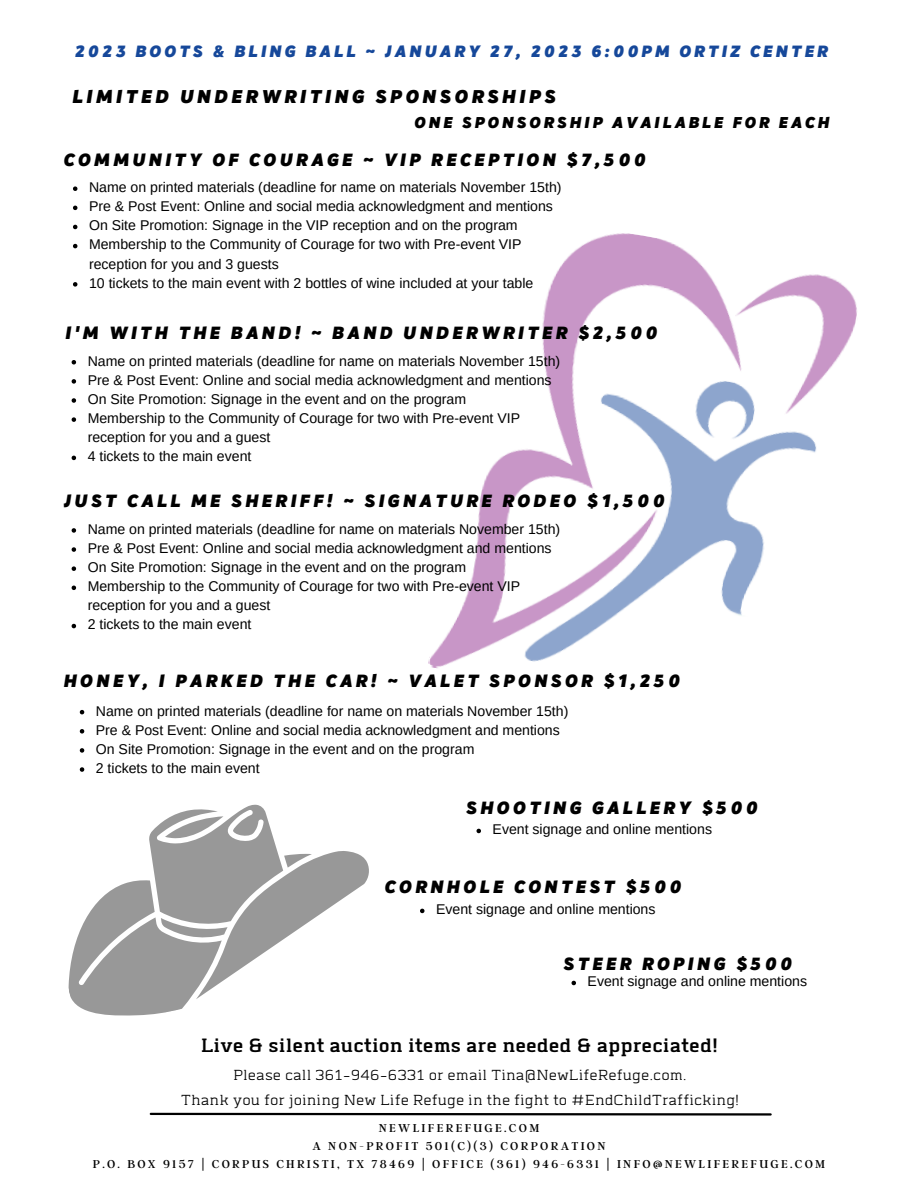
<style>
.page{position:relative;width:918px;height:1188px;background:#fff}
.page>*{position:absolute;margin:0;border:0;box-sizing:border-box;transform-origin:0 0}
.t1{font:24.45px "Abula";color:#000}
.t2{font:900 19.35px "Mixa";letter-spacing:.18em;color:#000}
.t3{font:900 18.45px "Mixa";letter-spacing:.18em;color:#000}
.t4{font:300 18.45px/24.8px "Abula";color:#000;text-align:center}
.t5{font:900 16.95px "Mixa";letter-spacing:.18em;color:#16489a}
.t6{font:900 16.35px "Mixa";letter-spacing:.18em;color:#000}
.t7{font:14.1px/19.2px "Arimo";color:#000}
.t8{font:12.75px/18px "Argent CF";letter-spacing:.18em;color:#000;text-align:center}
</style>
<div class="page">
<img style="left:428px;top:233px;width:429px;height:436px">
<svg style="left:149px;top:1112px;width:623px;height:4px"></svg>
<svg style="left:68px;top:804px;width:301px;height:212px"></svg>
<svg style="left:73px;top:186px;width:4px;height:5px"></svg>
<svg style="left:73px;top:206px;width:4px;height:4px"></svg>
<svg style="left:73px;top:225px;width:4px;height:4px"></svg>
<svg style="left:73px;top:244px;width:4px;height:4px"></svg>
<svg style="left:73px;top:282px;width:4px;height:5px"></svg>
<svg style="left:477px;top:829px;width:4px;height:4px"></svg>
<svg style="left:72px;top:360px;width:4px;height:5px"></svg>
<svg style="left:72px;top:379px;width:4px;height:5px"></svg>
<svg style="left:72px;top:398px;width:4px;height:5px"></svg>
<svg style="left:72px;top:417px;width:4px;height:5px"></svg>
<svg style="left:72px;top:456px;width:4px;height:4px"></svg>
<svg style="left:80px;top:710px;width:4px;height:4px"></svg>
<svg style="left:80px;top:729px;width:4px;height:5px"></svg>
<svg style="left:80px;top:748px;width:4px;height:5px"></svg>
<svg style="left:80px;top:767px;width:4px;height:5px"></svg>
<svg style="left:72px;top:528px;width:4px;height:5px"></svg>
<svg style="left:72px;top:547px;width:4px;height:5px"></svg>
<svg style="left:72px;top:566px;width:4px;height:5px"></svg>
<svg style="left:72px;top:586px;width:4px;height:4px"></svg>
<svg style="left:72px;top:624px;width:4px;height:4px"></svg>
<svg style="left:572px;top:981px;width:4px;height:4px"></svg>
<svg style="left:420px;top:909px;width:5px;height:4px"></svg>
<p class="t5" style="left:75px;top:40px;width:755px">2023 BOOTS &amp; BLING BALL ~ JANUARY 27, 2023 6:00PM ORTIZ CENTER</p>
<h2 class="t2" style="left:73px;top:83px;width:485px">LIMITED UNDERWRITING SPONSORSHIPS</h2>
<p class="t6" style="left:415px;top:111px;width:417px">ONE SPONSORSHIP AVAILABLE FOR EACH</p>
<h3 class="t3" style="left:64px;top:147px;width:584px">COMMUNITY OF COURAGE ~ VIP RECEPTION $7,500</h3>
<p class="t7" style="left:89px;top:178px;width:474px">Name on printed materials (deadline for name on materials November 15th)<br>Pre &amp; Post Event: Online and social media acknowledgment and mentions On Site Promotion: Signage in the VIP reception and on the program Membership to the Community of Courage for two with Pre-event VIP reception for you and 3 guests<br>10 tickets to the main event with 2 bottles of wine included at your table</p>
<h3 class="t3" style="left:66px;top:320px;width:593px">I'M WITH THE BAND! ~ BAND UNDERWRITER $2,500</h3>
<p class="t7" style="left:88px;top:351px;width:474px">Name on printed materials (deadline for name on materials November 15th)<br>Pre &amp; Post Event: Online and social media acknowledgment and mentions On Site Promotion: Signage in the event and on the program<br>Membership to the Community of Courage for two with Pre-event VIP reception for you and a guest<br>4 tickets to the main event</p>
<h3 class="t3" style="left:64px;top:489px;width:603px">JUST CALL ME SHERIFF! ~ SIGNATURE RODEO $1,500</h3>
<p class="t7" style="left:88px;top:519px;width:474px">Name on printed materials (deadline for name on materials November 15th)<br>Pre &amp; Post Event: Online and social media acknowledgment and mentions On Site Promotion: Signage in the event and on the program<br>Membership to the Community of Courage for two with Pre-event VIP reception for you and a guest<br>2 tickets to the main event</p>
<h3 class="t3" style="left:64px;top:669px;width:618px">HONEY, I PARKED THE CAR! ~ VALET SPONSOR $1,250</h3>
<p class="t7" style="left:96px;top:701px;width:474px">Name on printed materials (deadline for name on materials November 15th)<br>Pre &amp; Post Event: Online and social media acknowledgment and mentions On Site Promotion: Signage in the event and on the program<br>2 tickets to the main event</p>
<h3 class="t3" style="left:466px;top:796px;width:293px">SHOOTING GALLERY $500</h3>
<p class="t7" style="left:493px;top:820px;width:221px">Event signage and online mentions</p>
<h3 class="t3" style="left:385px;top:875px;width:298px">CORNHOLE CONTEST $500</h3>
<p class="t7" style="left:436px;top:900px;width:221px">Event signage and online mentions</p>
<h3 class="t3" style="left:564px;top:952px;width:230px">STEER ROPING $500</h3>
<p class="t7" style="left:588px;top:972px;width:221px">Event signage and online mentions</p>
<h1 class="t1" style="left:201px;top:1034px;width:519px">Live &amp; silent auction items are needed &amp; appreciated!</h1>
<h3 class="t4" style="left:181px;top:1063px;width:560px">Please call 361-946-6331 or email Tina@NewLifeRefuge.com.<br>Thank you for joining New Life Refuge in the fight to #EndChildTrafficking!</h3>
<p class="t8" style="left:93px;top:1118px;width:734px">NEWLIFEREFUGE.COM<br>A NON-PROFIT 501(C)(3) CORPORATION<br>P.O. BOX 9157 | CORPUS CHRISTI, TX 78469 | OFFICE (361) 946-6331 | INFO@NEWLIFEREFUGE.COM</p>
</div>
